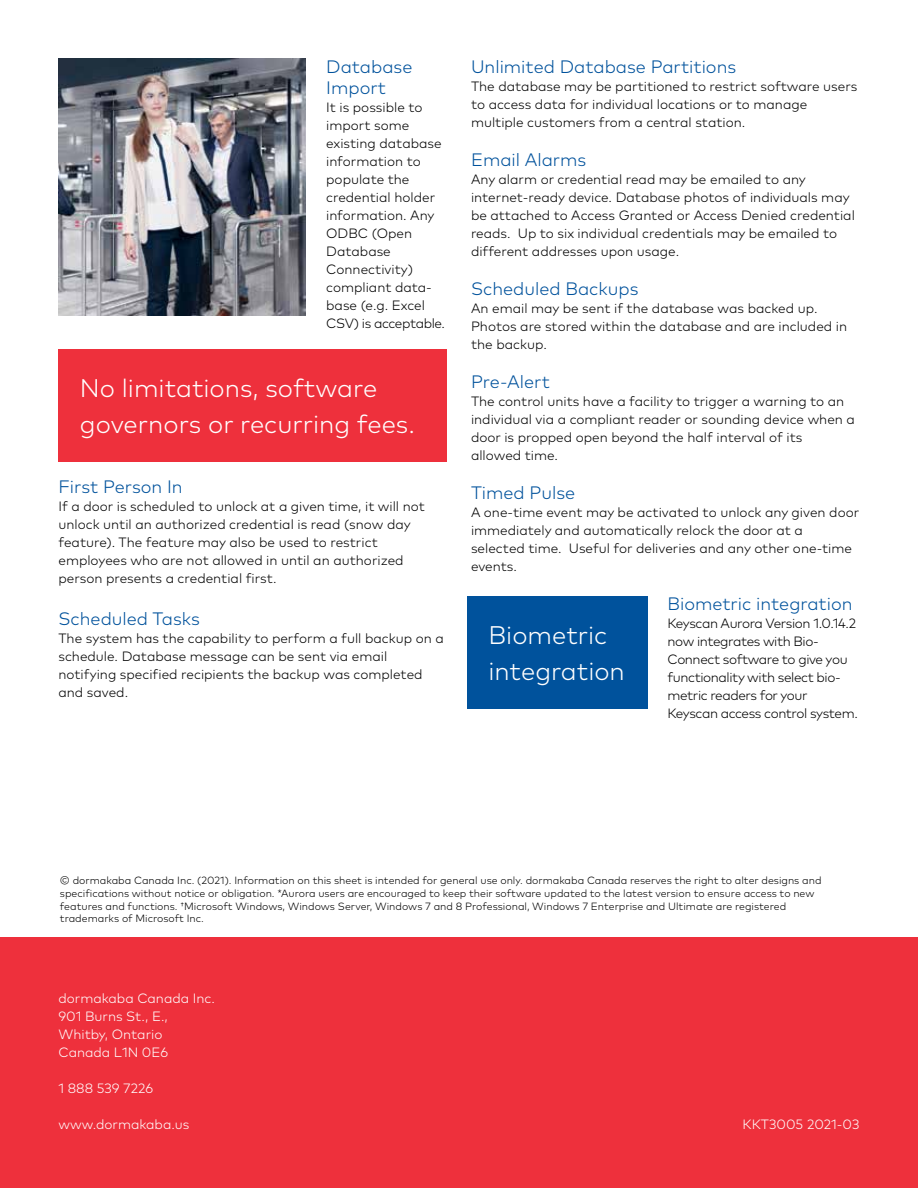
<style>
.page{position:relative;width:918px;height:1188px;background:#fff}
.page>*{position:absolute;margin:0;border:0;box-sizing:border-box;transform-origin:0 0}
.t1{font:300 25.5px/36px "Mark Pro";color:#fff}
.t2{font:300 18px/21px "Mark Pro";color:#00529c}
.t3{font:300 13.5px/18px "Mark Pro";color:#000}
.t4{font:300 13.5px/18px "Mark Pro";letter-spacing:-.03em;color:#000}
.t5{font:300 13.5px/18px "Mark Pro";color:#fff}
.t6{font:300 10.5px/12.6px "Mark Pro";color:#000}
</style>
<div class="page">
<div style="left:467px;top:596px;width:180px;height:112px;background:#00529c"></div>
<div style="left:58px;top:349px;width:389px;height:112px;background:#ee303c"></div>
<img style="left:58px;top:58px;width:248px;height:257px">
<div style="left:0;top:937px;width:918px;height:251px;background:#ee303c"></div>
<h2 class="t2" style="left:326px;top:54px;width:88px">Database<br>Import</h2>
<p class="t3" style="left:326px;top:97px;width:120px">It is possible to import some existing database information to populate the credential holder information. Any<br>ODBC (Open<br>Database<br>Connectivity) compliant data&shy;base (e.g. Excel<br>CSV) is acceptable.</p>
<h1 class="t1" style="left:80px;top:368px;width:337px">No limitations, software governors or recurring fees.</h1>
<h2 class="t2" style="left:58px;top:474px;width:126px">First Person In</h2>
<p class="t3" style="left:58px;top:496px;width:368px">If a door is scheduled to unlock at a given time, it will not unlock until an authorized credential is read (snow day feature). The feature may also be used to restrict employees who are not allowed in until an authorized person presents a credential first.</p>
<h2 class="t2" style="left:58px;top:606px;width:143px">Scheduled Tasks</h2>
<p class="t3" style="left:58px;top:628px;width:387px">The system has the capability to perform a full backup on a schedule. Database message can be sent via email notifying specified recipients the backup was completed and saved.</p>
<h2 class="t2" style="left:471px;top:54px;width:267px">Unlimited Database Partitions</h2>
<p class="t3" style="left:471px;top:76px;width:388px">The database may be partitioned to restrict software users to access data for individual locations or to manage multiple customers from a central station.</p>
<h2 class="t2" style="left:471px;top:147px;width:117px">Email Alarms</h2>
<p class="t3" style="left:471px;top:169px;width:385px">Any alarm or credential read may be emailed to any internet-ready device. Database photos of individuals may be attached to Access Granted or Access Denied credential reads. Up to six individual credentials may be emailed to different addresses upon usage.</p>
<h2 class="t2" style="left:471px;top:276px;width:169px">Scheduled Backups</h2>
<p class="t3" style="left:471px;top:298px;width:378px">An email may be sent if the database was backed up.<br>Photos are stored within the database and are included in the backup.</p>
<h2 class="t2" style="left:471px;top:369px;width:80px">Pre-Alert</h2>
<p class="t3" style="left:471px;top:391px;width:385px">The control units have a facility to trigger a warning to an individual via a compliant reader or sounding device when a door is propped open beyond the half interval of its allowed time.</p>
<h2 class="t2" style="left:471px;top:480px;width:106px">Timed Pulse</h2>
<p class="t3" style="left:471px;top:502px;width:390px">A one-time event may be activated to unlock any given door immediately and automatically relock the door at a selected time. Useful for deliveries and any other one-time events.</p>
<h2 class="t2" style="left:668px;top:591px;width:187px">Biometric integration</h2>
<p class="t4" style="left:668px;top:613px;width:192px">Keyscan Aurora Version 1.0.14.2 now integrates with Bio-<br>Connect software to give you functionality with select bio&shy;metric readers for your<br>Keyscan access control system.</p>
<h1 class="t1" style="left:488px;top:615px;width:138px">Biometric integration</h1>
<p class="t6" style="left:60px;top:874px;width:763px">© dormakaba Canada Inc. (2021). Information on this sheet is intended for general use only. dormakaba Canada reserves the right to alter designs and specifications without notice or obligation. *Aurora users are encouraged to keep their software updated to the latest version to ensure access to new features and functions. †Microsoft Windows, Windows Server, Windows 7 and 8 Professional, Windows 7 Enterprise and Ultimate are registered trademarks of Microsoft Inc.</p>
<p class="t5" style="left:58px;top:988px;width:158px">dormakaba Canada Inc.<br>901 Burns St., E.,<br>Whitby, Ontario<br>Canada L1N 0E6</p>
<p class="t5" style="left:58px;top:1078px;width:96px">1 888 539 7226</p>
<p class="t5" style="left:58px;top:1114px;width:132px">www.dormakaba.us</p>
<p class="t5" style="left:742px;top:1114px;width:118px">KKT3005 2021-03</p>
</div>
